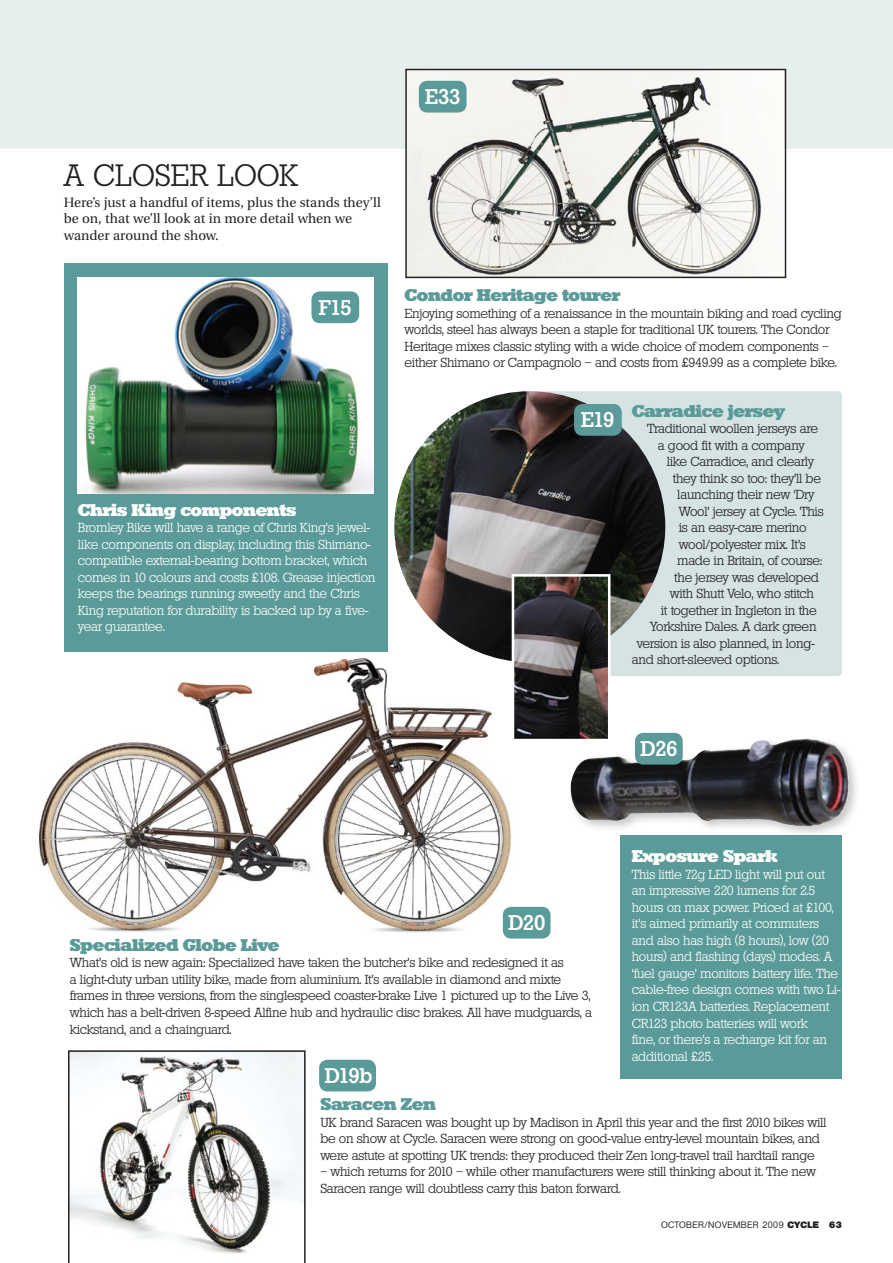
<style>
.page{position:relative;width:893px;height:1263px;background:#fff}
.page>*{position:absolute;margin:0;border:0;box-sizing:border-box;transform-origin:0 0}
.t1{font:300 30px "Stafford";color:#231f20}
.MainHead{font:500 20.7px "Stafford";letter-spacing:-.03em;color:#fff}
.t2{font:800 16.5px "Stafford";letter-spacing:-.02em;color:#5a9a98}
.t3{font:800 16.5px "Stafford";letter-spacing:-.02em;color:#fff}
.t4{font:13.5px/16.5px "Utopia";color:#231f20}
.t5{font:300 12.75px/16.5px "Stafford";letter-spacing:-.02em;color:#231f20}
.t6{font:300 12.75px/16.5px "Stafford";letter-spacing:-.02em;color:#fff}
.t7{font:500 9px "Olympia";letter-spacing:.05em;color:#231f20}
.s1{font-weight:800}
</style>
<div class="page">
<div style="left:0;top:0;width:893px;height:149px;background:#e6efee"></div>
<div style="left:531px;top:391px;width:311px;height:285px;background:#d5e4e3;border-radius:4px"></div>
<div style="left:64px;top:263px;width:324px;height:389px;background:#5a9a98"></div>
<div style="left:621px;top:835px;width:221px;height:244px;background:#5a9a98"></div>
<img style="left:78px;top:278px;width:295px;height:215px">
<img style="left:407px;top:71px;width:377px;height:205px">
<div style="left:405px;top:69px;width:381px;height:209px;border:1px solid #231f20"></div>
<div style="left:567px;top:734px;width:294px;height:104px;background:#231f20;opacity:.25"></div>
<img style="left:570px;top:739px;width:280px;height:87px">
<img style="left:38px;top:654px;width:489px;height:285px">
<img style="left:394px;top:391px;width:271px;height:271px;border-radius:135px">
<img style="left:516px;top:578px;width:90px;height:159px">
<div style="left:512px;top:574px;width:98px;height:167px;border:3px solid #fff"></div>
<svg style="left:68px;top:1050px;width:238px;height:213px"></svg>
<div style="left:311px;top:291px;width:48px;height:32px;background:#5a9a98;border-radius:9px"></div>
<div style="left:503px;top:907px;width:48px;height:31px;background:#5a9a98;border-radius:9px"></div>
<div style="left:635px;top:733px;width:48px;height:32px;background:#5a9a98;border-radius:9px"></div>
<div style="left:319px;top:1060px;width:57px;height:31px;background:#5a9a98;border-radius:9px"></div>
<div style="left:574px;top:404px;width:48px;height:32px;background:#5a9a98;border-radius:9px"></div>
<div style="left:419px;top:81px;width:48px;height:32px;background:#5a9a98;border-radius:9px"></div>
<p class="MainHead" style="left:425px;top:84px;width:37px">E33</p>
<p class="t1" style="left:64px;top:158px;width:236px">A closer look</p>
<p class="t4" style="left:64px;top:194px;width:319px">Here’s just a handful of items, plus the stands they’ll be on, that we’ll look at in more detail when we wander around the show.</p>
<p class="MainHead" style="left:319px;top:295px;width:34px">F15</p>
<p class="t3" style="left:78px;top:500px;width:220px">Chris King components</p>
<p class="t6" style="left:78px;top:520px;width:299px">Bromley Bike will have a range of Chris King’s jewel&shy;like components on display, including this Shimano&shy;compatible external-bearing bottom bracket, which comes in 10 colours and costs £108. Grease injection keeps the bearings running sweetly and the Chris King reputation for durability is backed up by a five&shy;year guarantee.</p>
<p class="t2" style="left:405px;top:285px;width:217px">Condor Heritage tourer</p>
<p class="t5" style="left:405px;top:305px;width:439px">Enjoying something of a renaissance in the mountain biking and road cycling worlds, steel has always been a staple for traditional UK tourers. The Condor Heritage mixes classic styling with a wide choice of modern components – either Shimano or Campagnolo – and costs from £949.99 as a complete bike.</p>
<p class="t2" style="left:632px;top:401px;width:154px">Carradice jersey</p>
<p class="t5" style="left:647px;top:421px;width:172px">Traditional woollen jerseys are</p>
<p class="t5" style="left:658px;top:437px;width:149px">a good fit with a company</p>
<p class="t5" style="left:667px;top:454px;width:149px">like Carradice, and clearly</p>
<p class="t5" style="left:673px;top:470px;width:150px">they think so too: they’ll be</p>
<p class="t5" style="left:677px;top:487px;width:139px">launching their new ‘Dry</p>
<p class="t5" style="left:679px;top:503px;width:146px">Wool’ jersey at Cycle. This</p>
<p class="t5" style="left:679px;top:520px;width:129px">is an easy-care merino</p>
<p class="t5" style="left:679px;top:536px;width:129px">wool/polyester mix. It’s</p>
<p class="t5" style="left:677px;top:553px;width:147px">made in Britain, of course:</p>
<p class="t5" style="left:674px;top:569px;width:146px">the jersey was developed</p>
<p class="t5" style="left:670px;top:586px;width:146px">with Shutt Velo, who stitch</p>
<p class="t5" style="left:661px;top:602px;width:157px">it together in Ingleton in the</p>
<p class="t5" style="left:650px;top:619px;width:168px">Yorkshire Dales. A dark green</p>
<p class="t5" style="left:637px;top:635px;width:180px">version is also planned, in long-</p>
<p class="t5" style="left:632px;top:652px;width:149px">and short-sleeved options.</p>
<p class="MainHead" style="left:581px;top:408px;width:35px">e19</p>
<p class="MainHead" style="left:641px;top:736px;width:38px">D26</p>
<p class="MainHead" style="left:508px;top:910px;width:39px">D20</p>
<p class="t2" style="left:70px;top:935px;width:211px">Specialized Globe Live</p>
<p class="t5" style="left:70px;top:955px;width:524px">What’s old is new again: Specialized have taken the butcher’s bike and redesigned it as<br>a light-duty urban utility bike, made from aluminium. It’s available in diamond and mixte frames in three versions, from the singlespeed coaster-brake Live 1 pictured up to the Live 3, which has a belt-driven 8-speed Alfine hub and hydraulic disc brakes. All have mudguards, a kickstand, and a chainguard.</p>
<p class="MainHead" style="left:325px;top:1063px;width:49px">D19b</p>
<p class="t3" style="left:632px;top:846px;width:147px">Exposure Spark</p>
<p class="t6" style="left:632px;top:866px;width:210px">This little 72g LED light will put out an impressive 220 lumens for 2.5 hours on max power. Priced at £100, it’s aimed primarily at commuters and also has high (8 hours), low (20 hours) and flashing (days) modes. A ‘fuel gauge’ monitors battery life. The cable-free design comes with two Li&shy;ion CR123A batteries. Replacement CR123 photo batteries will work<br>fine, or there’s a recharge kit for an additional £25.</p>
<p class="t2" style="left:320px;top:1094px;width:117px">Saracen Zen</p>
<p class="t5" style="left:320px;top:1114px;width:508px">UK brand Saracen was bought up by Madison in April this year and the first 2010 bikes will be on show at Cycle. Saracen were strong on good-value entry-level mountain bikes, and were astute at spotting UK trends: they produced their Zen long-travel trail hardtail range</p>
<p class="t5" style="left:320px;top:1163px;width:497px">– which returns for 2010 – while other manufacturers were still thinking about it. The new<br>Saracen range will doubtless carry this baton forward.</p>
<p class="t7" style="left:661px;top:1219px;width:182px">OCTOBER/NOVEMBER 2009 <span class="s1">CYCLE 63</span></p>
</div>
